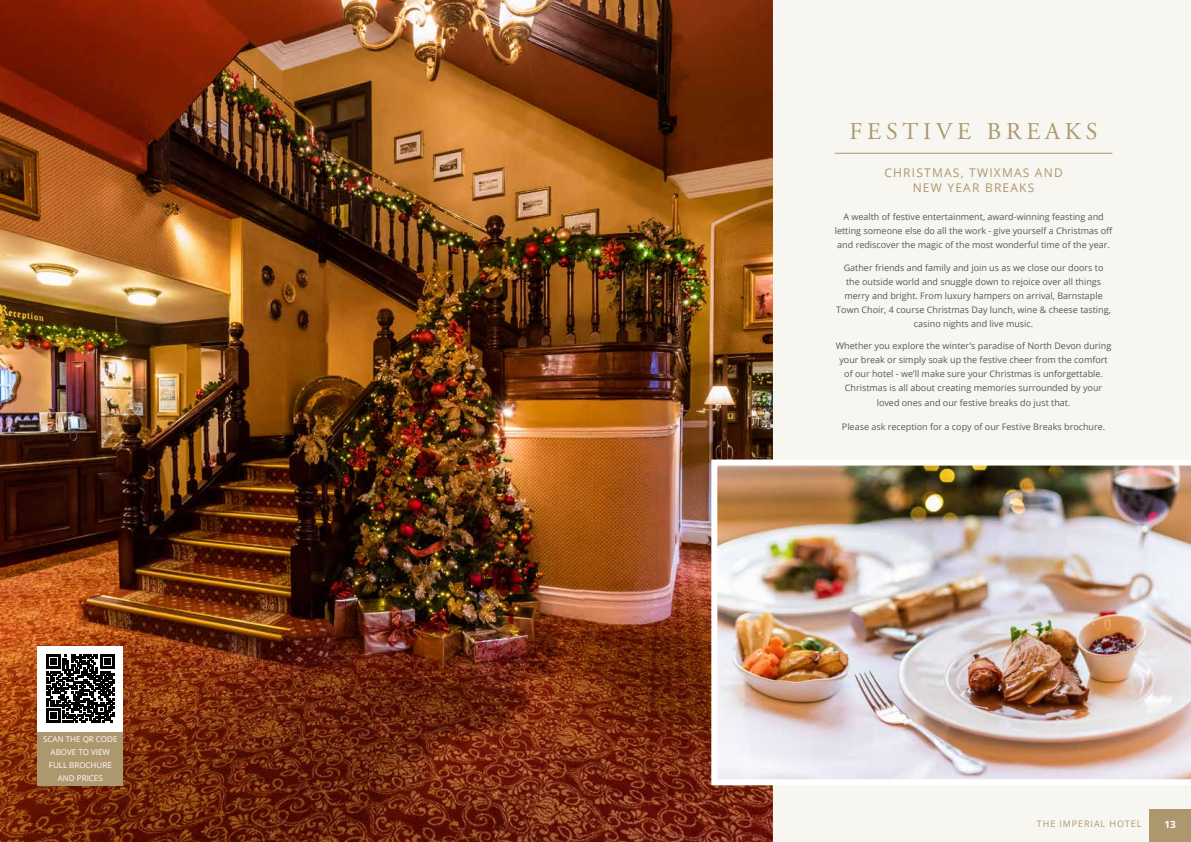
<style>
.page{position:relative;width:1191px;height:842px;background:#fff}
.page>*{position:absolute;margin:0;border:0;box-sizing:border-box;transform-origin:0 0}
.t1{font:24px "Adobe Garamond Pro";letter-spacing:.2em;color:#ad976f}
.t2{font:12px/15px "Open Sans";letter-spacing:.1em;color:#ad976f;text-align:center}
.t3{font:700 10px "Open Sans";color:#fff}
.t4{font:9px/14px "Open Sans";color:#575756;text-align:center}
.t5{font:9px "Open Sans";letter-spacing:.1em;color:#ad976f}
.t6{font:8px/13px "Open Sans";color:#fff;text-align:center}
</style>
<div class="page">
<img style="left:0;top:0;width:772px;height:842px">
<div style="left:38px;top:731px;width:85px;height:54px;background:#ad976f"></div>
<div style="left:772px;top:0;width:419px;height:842px;background:#f8f6f1"></div>
<div style="left:1149px;top:809px;width:42px;height:33px;background:#ad976f"></div>
<img style="left:711px;top:459px;width:480px;height:326px">
<hr style="left:834px;top:153px;width:278px;height:1px;background:#ad976f">
<div style="left:38px;top:646px;width:85px;height:85px;background:#fff"></div>
<svg style="left:46px;top:654px;width:69px;height:69px"></svg>
<p class="t6" style="left:43px;top:732px;width:76px">SCAN THE QR CODE<br>ABOVE TO VIEW<br>FULL BROCHURE<br>AND PRICES</p>
<h1 class="t1" style="left:849px;top:117px;width:250px">FESTIVE BREAKS</h1>
<h2 class="t2" style="left:884px;top:165px;width:180px">CHRISTMAS, TWIXMAS AND<br>NEW YEAR BREAKS</h2>
<p class="t4" style="left:834px;top:210px;width:279px">A wealth of festive entertainment, award-winning feasting and letting someone else do all the work - give yourself a Christmas off and rediscover the magic of the most wonderful time of the year.</p>
<p class="t4" style="left:836px;top:260px;width:276px">Gather friends and family and join us as we close our doors to the outside world and snuggle down to rejoice over all things merry and bright. From luxury hampers on arrival, Barnstaple Town Choir, 4 course Christmas Day lunch, wine &amp; cheese tasting, casino nights and live music.</p>
<p class="t4" style="left:836px;top:339px;width:277px">Whether you explore the winter's paradise of North Devon during your break or simply soak up the festive cheer from the comfort of our hotel - we’ll make sure your Christmas is unforgettable.<br>Christmas is all about creating memories surrounded by your</p>
<p class="t4" style="left:876px;top:396px;width:195px">loved ones and our festive breaks do just that.</p>
<p class="t4" style="left:842px;top:419px;width:265px">Please ask reception for a copy of our Festive Breaks brochure.</p>
<p class="t5" style="left:1037px;top:817px;width:106px">THE IMPERIAL HOTEL</p>
<p class="t3" style="left:1164px;top:817px;width:13px">13</p>
</div>
